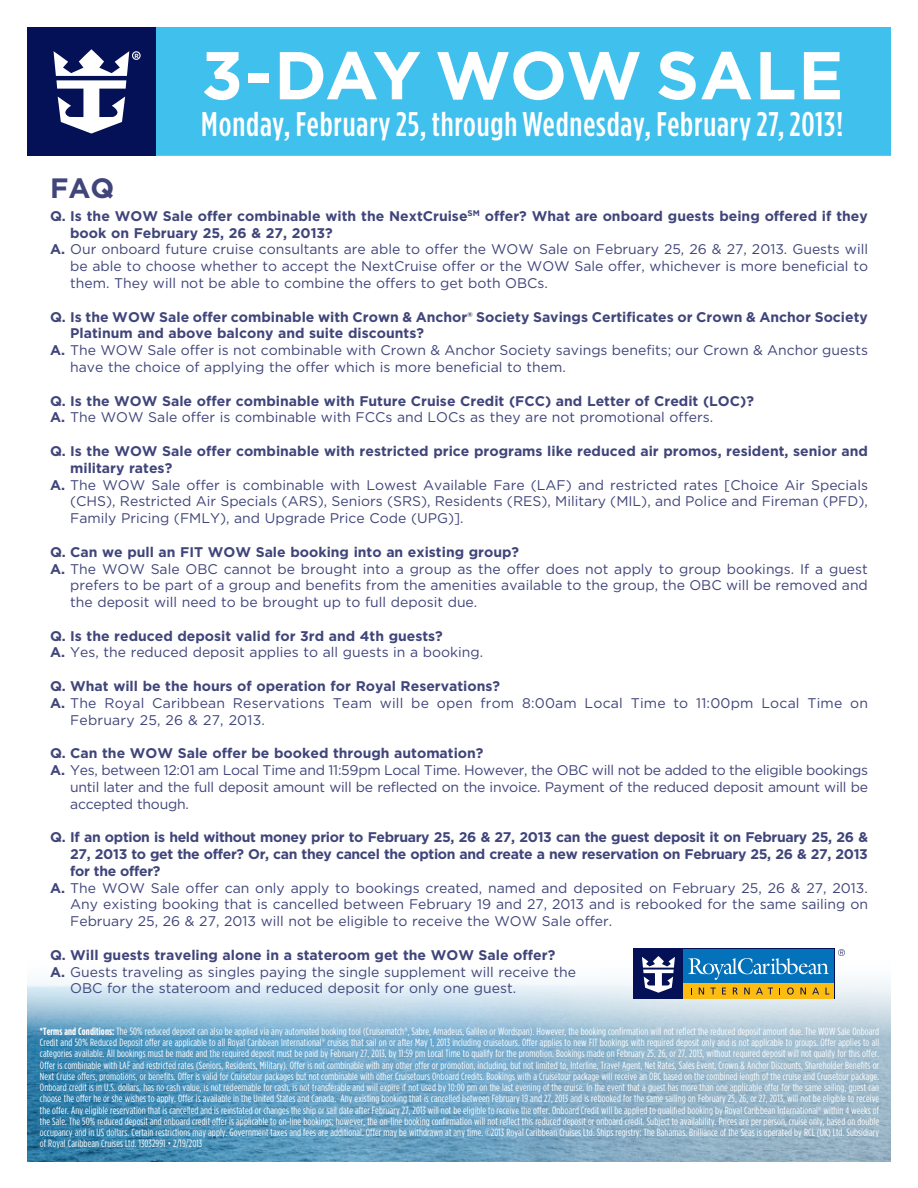
<style>
.page{position:relative;width:918px;height:1188px;background:#fff}
.page>*{position:absolute;margin:0;border:0;box-sizing:border-box;transform-origin:0 0}
.t1{font:700 67.5px "Gotham";letter-spacing:-.015em;color:#fff}
.t2{font:500 34.2px "Gotham Condensed";letter-spacing:.025em;color:#fff}
.t3{font:700 28.05px "Gotham";color:#40457a}
.t4{font:13.95px/16.8px "Gotham";color:#40457a;text-align:justify}
.t5{font:700 13.95px/16.8px "Gotham";color:#40457a}
.t6{font:10.5px/11.2px "Gotham Condensed";letter-spacing:.01em;color:#fff;text-align:justify}
.t7{font:700 6px "Gotham";color:#fff}
.s1{font-weight:700}
</style>
<div class="page">
<div style="left:156px;top:27px;width:735px;height:129px;background:#40c0ed"></div>
<div style="left:27px;top:27px;width:129px;height:129px;background:#041156"></div>
<svg style="left:54px;top:49px;width:75px;height:84px"></svg>
<div style="left:132px;top:51px;width:9px;height:9px;border:1px solid #fff;border-radius:50%"></div>
<img style="left:27px;top:980px;width:864px;height:181px">
<svg style="left:633px;top:948px;width:202px;height:51px"></svg>
<div style="left:634px;top:949px;width:200px;height:49px;background:#0372bb"></div>
<div style="left:634px;top:949px;width:49px;height:49px;background:#041156"></div>
<div style="left:683px;top:983px;width:151px;height:15px;background:#fdbc12"></div>
<svg style="left:699px;top:988px;width:5px;height:6px"></svg>
<svg style="left:710px;top:988px;width:6px;height:6px"></svg>
<svg style="left:722px;top:988px;width:4px;height:6px"></svg>
<svg style="left:733px;top:988px;width:5px;height:6px"></svg>
<svg style="left:744px;top:988px;width:6px;height:6px"></svg>
<svg style="left:756px;top:988px;width:17px;height:6px"></svg>
<svg style="left:787px;top:987px;width:7px;height:8px"></svg>
<svg style="left:800px;top:988px;width:6px;height:6px"></svg>
<svg style="left:812px;top:988px;width:7px;height:6px"></svg>
<svg style="left:825px;top:988px;width:4px;height:6px"></svg>
<svg style="left:642px;top:956px;width:33px;height:37px"></svg>
<svg style="left:688px;top:958px;width:141px;height:22px"></svg>
<svg style="left:838px;top:949px;width:7px;height:7px"></svg>
<p class="t7" style="left:134px;top:52px;width:6px">R</p>
<p class="t1" style="left:201px;top:35px;width:644px">3-DAY WOW SALE</p>
<p class="t2" style="left:201px;top:103px;width:644px">Monday, February 25, through Wednesday, February 27, 2013!</p>
<p class="t3" style="left:50px;top:171px;width:66px">FAQ</p>
<p class="t5" style="left:70px;top:207px;width:799px;text-indent:-20px">Q. Is the WOW Sale offer combinable with the NextCruise<sup>SM</sup> offer? What are onboard guests being offered if they book on February 25, 26 &amp; 27, 2013?</p>
<p class="t4" style="left:70px;top:241px;width:799px;text-indent:-20px"><span class="s1">A.</span> Our onboard future cruise consultants are able to offer the WOW Sale on February 25, 26 &amp; 27, 2013. Guests will be able to choose whether to accept the NextCruise offer or the WOW Sale offer, whichever is more beneficial to them. They will not be able to combine the offers to get both OBCs.</p>
<p class="t5" style="left:70px;top:308px;width:799px;text-indent:-20px">Q. Is the WOW Sale offer combinable with Crown &amp; Anchor® Society Savings Certificates or Crown &amp; Anchor Society<br>Platinum and above balcony and suite discounts?</p>
<p class="t4" style="left:70px;top:342px;width:799px;text-indent:-20px"><span class="s1">A.</span> The WOW Sale offer is not combinable with Crown &amp; Anchor Society savings benefits; our Crown &amp; Anchor guests have the choice of applying the offer which is more beneficial to them.</p>
<p class="t5" style="left:50px;top:392px;width:705px">Q. Is the WOW Sale offer combinable with Future Cruise Credit (FCC) and Letter of Credit (LOC)?</p>
<p class="t4" style="left:50px;top:409px;width:665px"><span class="s1">A.</span> The WOW Sale offer is combinable with FCCs and LOCs as they are not promotional offers.</p>
<p class="t5" style="left:70px;top:443px;width:799px;text-indent:-20px">Q. Is the WOW Sale offer combinable with restricted price programs like reduced air promos, resident, senior and military rates?</p>
<p class="t4" style="left:70px;top:476px;width:799px;text-indent:-20px"><span class="s1">A.</span> The WOW Sale offer is combinable with Lowest Available Fare (LAF) and restricted rates [Choice Air Specials (CHS), Restricted Air Specials (ARS), Seniors (SRS), Residents (RES), Military (MIL), and Police and Fireman (PFD), Family Pricing (FMLY), and Upgrade Price Code (UPG)].</p>
<p class="t5" style="left:50px;top:543px;width:471px">Q. Can we pull an FIT WOW Sale booking into an existing group?</p>
<p class="t4" style="left:70px;top:560px;width:799px;text-indent:-20px"><span class="s1">A.</span> The WOW Sale OBC cannot be brought into a group as the offer does not apply to group bookings. If a guest prefers to be part of a group and benefits from the amenities available to the group, the OBC will be removed and the deposit will need to be brought up to full deposit due.</p>
<p class="t5" style="left:50px;top:627px;width:394px">Q. Is the reduced deposit valid for 3rd and 4th guests?</p>
<p class="t4" style="left:50px;top:644px;width:435px"><span class="s1">A.</span> Yes, the reduced deposit applies to all guests in a booking.</p>
<p class="t5" style="left:50px;top:678px;width:452px">Q. What will be the hours of operation for Royal Reservations?</p>
<p class="t4" style="left:70px;top:694px;width:799px;text-indent:-20px"><span class="s1">A.</span> The Royal Caribbean Reservations Team will be open from 8:00am Local Time to 11:00pm Local Time on<br>February 25, 26 &amp; 27, 2013.</p>
<p class="t5" style="left:50px;top:745px;width:435px">Q. Can the WOW Sale offer be booked through automation?</p>
<p class="t4" style="left:70px;top:762px;width:799px;text-indent:-20px"><span class="s1">A.</span> Yes, between 12:01 am Local Time and 11:59pm Local Time. However, the OBC will not be added to the eligible bookings until later and the full deposit amount will be reflected on the invoice. Payment of the reduced deposit amount will be accepted though.</p>
<p class="t5" style="left:70px;top:829px;width:799px;text-align:justify;text-indent:-20px">Q. If an option is held without money prior to February 25, 26 &amp; 27, 2013 can the guest deposit it on February 25, 26 &amp; 27, 2013 to get the offer? Or, can they cancel the option and create a new reservation on February 25, 26 &amp; 27, 2013 for the offer?</p>
<p class="t4" style="left:70px;top:879px;width:799px;text-indent:-20px"><span class="s1">A.</span> The WOW Sale offer can only apply to bookings created, named and deposited on February 25, 26 &amp; 27, 2013.<br>Any existing booking that is cancelled between February 19 and 27, 2013 and is rebooked for the same sailing on February 25, 26 &amp; 27, 2013 will not be eligible to receive the WOW Sale offer.</p>
<p class="t5" style="left:50px;top:946px;width:507px">Q. Will guests traveling alone in a stateroom get the WOW Sale offer?</p>
<p class="t4" style="left:70px;top:963px;width:507px;text-indent:-20px"><span class="s1">A.</span> Guests traveling as singles paying the single supplement will receive the<br>OBC for the stateroom and reduced deposit for only one guest.</p>
<p class="t6" style="left:40px;top:1025px;width:841px"><span class="s1">*Terms and Conditions:</span> The 50% reduced deposit can also be applied via any automated booking tool (Cruisematch®, Sabre, Amadeus, Galileo or Wordspan). However, the booking confirmation will not reflect the reduced deposit amount due. The WOW Sale Onboard Credit and 50% Reduced Deposit offer are applicable to all Royal Caribbean International® cruises that sail on or after May 1, 2013 including cruisetours. Offer applies to new FIT bookings with required deposit only and is not applicable to groups. Offer applies to all categories available. All bookings must be made and the required deposit must be paid by February 27, 2013, by 11:59 pm Local Time to qualify for the promotion. Bookings made on February 25, 26, or 27, 2013, without required deposit will not qualify for this offer.<br>Offer is combinable with LAF and restricted rates (Seniors, Residents, Military). Offer is not combinable with any other offer or promotion, including, but not limited to, Interline, Travel Agent, Net Rates, Sales Event, Crown &amp; Anchor Discounts, Shareholder Benefits or Next Cruise offers, promotions, or benefits. Offer is valid for Cruisetour packages but not combinable with other Cruisetours Onboard Credits. Bookings with a Cruisetour package will receive an OBC based on the combined length of the cruise and Cruisetour package.<br>Onboard credit is in U.S. dollars, has no cash value, is not redeemable for cash, is not transferable and will expire if not used by 10:00 pm on the last evening of the cruise. In the event that a guest has more than one applicable offer for the same sailing, guest can choose the offer he or she wishes to apply. Offer is available in the United States and Canada. Any existing booking that is cancelled between February 19 and 27, 2013 and is rebooked for the same sailing on February 25, 26, or 27, 2013, will not be eligible to receive the offer. Any eligible reservation that is cancelled and is reinstated or changes the ship or sail date after February 27, 2013 will not be eligible to receive the offer. Onboard Credit will be applied to qualified booking by Royal Caribbean International® within 4 weeks of the Sale. The 50% reduced deposit and onboard credit offer is applicable to on-line bookings; however, the on-line booking confirmation will not reflect this reduced deposit or onboard credit. Subject to availability. Prices are per person, cruise only, based on double occupancy and in US dollars. Certain restrictions may apply. Government taxes and fees are additional. Offer may be withdrawn at any time. ©2013 Royal Caribbean Cruises Ltd. Ships registry: The Bahamas. Brilliance of the Seas is operated by RCL (UK) Ltd. Subsidiary of Royal Caribbean Cruises Ltd. 13032991 • 2/19/2013</p>
</div>
